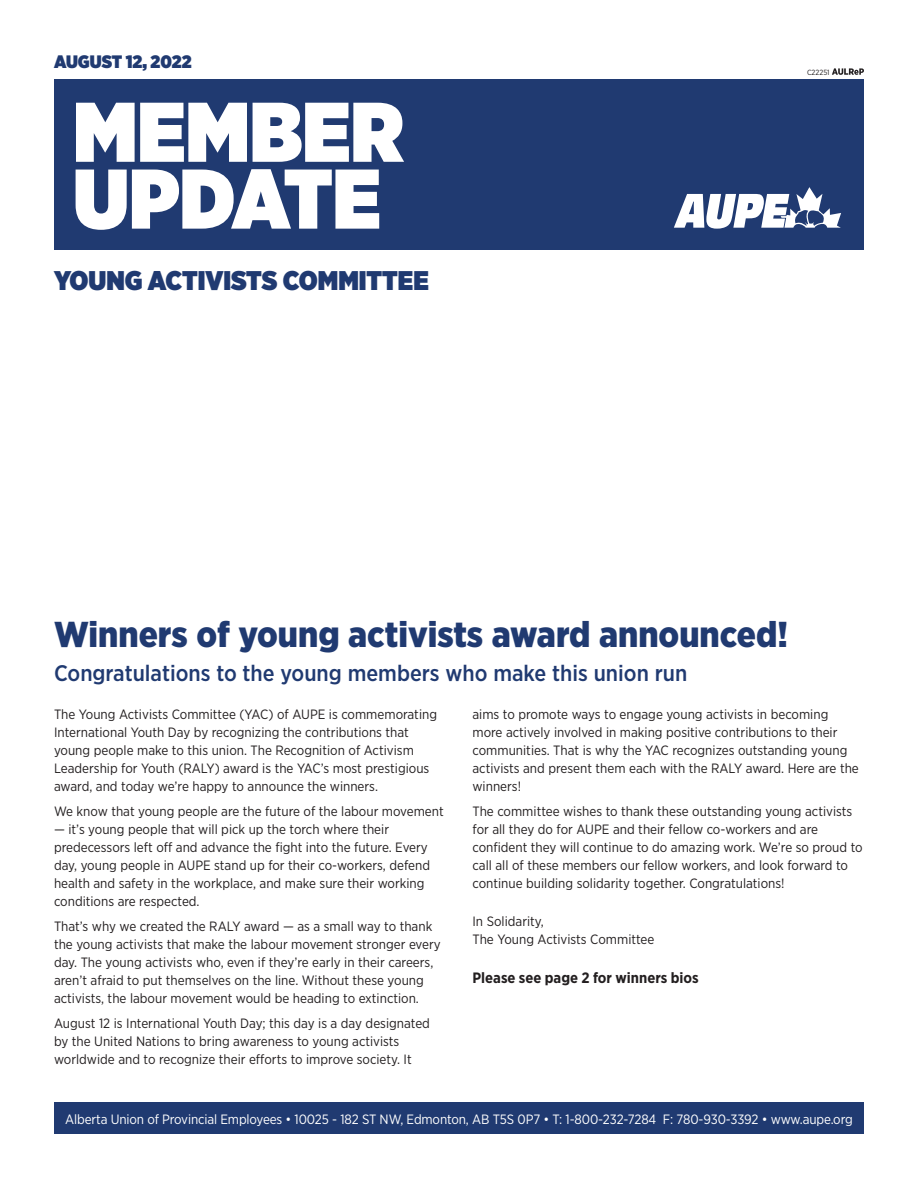
<style>
.page{position:relative;width:918px;height:1188px;background:#fff}
.page>*{position:absolute;margin:0;border:0;box-sizing:border-box;transform-origin:0 0}
.t1{font:900 84.45px "Gotham Narrow";color:#fff}
.t2{font:900 36px "Gotham Narrow";color:#203a71}
.t3{font:900 27px "Gotham Narrow";color:#203a71}
.t4{font:500 22.5px "Gotham Narrow";color:#203a71}
.t5{font:900 18px "Gotham Narrow";color:#203a71}
.body_copy{font:700 15px "Gotham Narrow";color:#231f20}
.body_copy-2{font:13.5px/18px "Gotham Narrow";color:#231f20}
.t6{font:13.5px "Gotham Narrow";letter-spacing:-.01em;color:#fff}
.t7{font:7.5px "Gotham Narrow";color:#231f20}
</style>
<div class="page">
<div style="left:54px;top:79px;width:810px;height:171px;background:#203a71"></div>
<svg style="left:674px;top:187px;width:167px;height:42px"></svg>
<svg style="left:832px;top:68px;width:32px;height:7px"></svg>
<div style="left:54px;top:1102px;width:810px;height:32px;background:#203a71"></div>
<p class="t5" style="left:54px;top:50px;width:139px">AUGUST 12, 2022</p>
<p class="t1" style="left:73px;top:75px;width:332px">MEMBER</p>
<p class="t1" style="left:73px;top:142px;width:309px">UPDATE</p>
<p class="t3" style="left:54px;top:262px;width:376px">YOUNG ACTIVISTS COMMITTEE</p>
<p class="t7" style="left:807px;top:68px;width:24px">C22251</p>
<p class="t2" style="left:54px;top:610px;width:735px">Winners of young activists award announced!</p>
<p class="t4" style="left:54px;top:659px;width:635px">Congratulations to the young members who make this union run</p>
<p class="body_copy-2" style="left:54px;top:705px;width:385px">The Young Activists Committee (YAC) of AUPE is commemorating International Youth Day by recognizing the contributions that young people make to this union. The Recognition of Activism Leadership for Youth (RALY) award is the YAC’s most prestigious award, and today we’re happy to announce the winners.</p>
<p class="body_copy-2" style="left:54px;top:802px;width:391px">We know that young people are the future of the labour movement</p>
<p class="body_copy-2" style="left:54px;top:820px;width:378px">— it’s young people that will pick up the torch where their predecessors left off and advance the fight into the future. Every day, young people in AUPE stand up for their co-workers, defend health and safety in the workplace, and make sure their working conditions are respected.</p>
<p class="body_copy-2" style="left:54px;top:917px;width:388px">That’s why we created the RALY award — as a small way to thank the young activists that make the labour movement stronger every day. The young activists who, even if they’re early in their careers, aren’t afraid to put themselves on the line. Without these young activists, the labour movement would be heading to extinction.</p>
<p class="body_copy-2" style="left:54px;top:1014px;width:377px">August 12 is International Youth Day; this day is a day designated by the United Nations to bring awareness to young activists worldwide and to recognize their efforts to improve society. It</p>
<p class="body_copy-2" style="left:472px;top:705px;width:388px">aims to promote ways to engage young activists in becoming more actively involved in making positive contributions to their communities. That is why the YAC recognizes outstanding young activists and present them each with the RALY award. Here are the winners!</p>
<p class="body_copy-2" style="left:472px;top:802px;width:392px">The committee wishes to thank these outstanding young activists for all they do for AUPE and their fellow co-workers and are confident they will continue to do amazing work. We’re so proud to call all of these members our fellow workers, and look forward to continue building solidarity together. Congratulations!</p>
<p class="body_copy-2" style="left:472px;top:912px;width:73px">In Solidarity,</p>
<p class="body_copy-2" style="left:472px;top:930px;width:183px">The Young Activists Committee</p>
<p class="body_copy" style="left:472px;top:968px;width:228px">Please see page 2 for winners bios</p>
<p class="t6" style="left:65px;top:1110px;width:789px">Alberta Union of Provincial Employees • 10025 - 182 ST NW, Edmonton, AB T5S 0P7 • T: 1-800-232-7284 F: 780-930-3392 • www.aupe.org</p>
</div>
